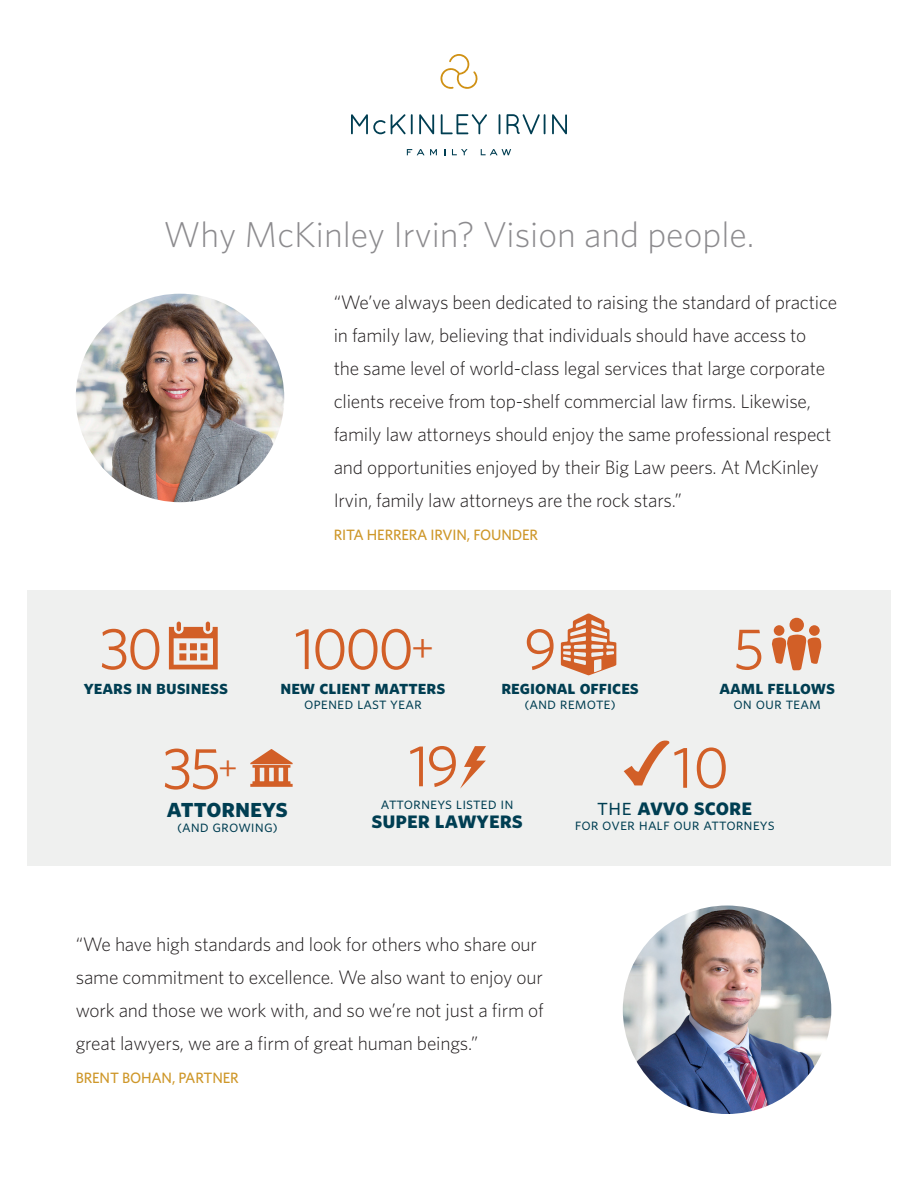
<style>
.page{position:relative;width:918px;height:1188px;background:#fff}
.page>*{position:absolute;margin:0;border:0;box-sizing:border-box;transform-origin:0 0}
.t1{font:58.5px "Whitney";letter-spacing:-.05em;color:#d25f27}
.t2{font:300 36px "Whitney";color:#8c8b8e}
.t3{font:700 27px "Whitney";color:#003e52}
.t4{font:700 24px "Whitney";color:#003e52}
.t5{font:300 19.5px/33px "Whitney";letter-spacing:-.01em;color:#231f20}
.t6{font:700 19.5px "Whitney";color:#003e52}
.t7{font:16.5px "Whitney";color:#003e52}
.t8{font:500 15px "Whitney";letter-spacing:-.01em;color:#ce9729}
.s1{font-size:40.5px}
.s2{font-weight:400}
</style>
<div class="page">
<div style="left:27px;top:590px;width:864px;height:275px;background:#eff0ef"></div>
<svg style="left:351px;top:114px;width:55px;height:20px"></svg>
<hr style="left:411px;top:114px;width:2px;height:20px;background:#003e52">
<svg style="left:419px;top:114px;width:15px;height:20px"></svg>
<svg style="left:441px;top:114px;width:46px;height:20px"></svg>
<svg style="left:499px;top:114px;width:1px;height:20px"></svg>
<svg style="left:507px;top:114px;width:33px;height:20px"></svg>
<hr style="left:544px;top:114px;width:2px;height:20px;background:#003e52">
<svg style="left:552px;top:114px;width:15px;height:20px"></svg>
<svg style="left:407px;top:149px;width:30px;height:6px"></svg>
<svg style="left:452px;top:149px;width:16px;height:6px"></svg>
<svg style="left:481px;top:149px;width:30px;height:6px"></svg>
<svg style="left:440px;top:54px;width:38px;height:35px"></svg>
<img style="left:76px;top:294px;width:208px;height:208px;border-radius:104px">
<img style="left:623px;top:906px;width:208px;height:208px;border-radius:104px">
<svg style="left:561px;top:613px;width:55px;height:62px"></svg>
<svg style="left:250px;top:749px;width:43px;height:38px"></svg>
<svg style="left:460px;top:746px;width:26px;height:42px"></svg>
<svg style="left:624px;top:740px;width:102px;height:49px"></svg>
<svg style="left:169px;top:622px;width:49px;height:47px"></svg>
<svg style="left:772px;top:635px;width:49px;height:36px"></svg>
<div style="left:790px;top:618px;width:14px;height:14px;background:#d25f27;border-radius:50%"></div>
<div style="left:774px;top:625px;width:10px;height:11px;background:#d25f27;border-radius:50%"></div>
<div style="left:809px;top:625px;width:11px;height:11px;background:#d25f27;border-radius:50%"></div>
<p class="t2" style="left:163px;top:210px;width:593px">Why McKinley Irvin? Vision and people.</p>
<p class="t1" style="left:99px;top:610px;width:65px">30</p>
<p class="t6" style="left:84px;top:675px;width:146px">years in business</p>
<p class="t5" style="left:334px;top:285px;width:505px">“We’ve always been dedicated to raising the standard of practice in family law, believing that individuals should have access to<br>the same level of world-class legal services that large corporate clients receive from top-shelf commercial law firms. Likewise, family law attorneys should enjoy the same professional respect and opportunities enjoyed by their Big Law peers. At McKinley Irvin, family law attorneys are the rock stars.”</p>
<p class="t8" style="left:334px;top:525px;width:206px">RITA HERRERA IRVIN, FOUNDER</p>
<p class="t1" style="left:294px;top:610px;width:142px">1000<span class="s1">+</span></p>
<p class="t6" style="left:281px;top:675px;width:166px">new client matters</p>
<p class="t7" style="left:304px;top:693px;width:119px">opened last year</p>
<p class="t1" style="left:524px;top:610px;width:35px">9</p>
<p class="t6" style="left:501px;top:675px;width:139px">regional offices</p>
<p class="t7" style="left:525px;top:693px;width:93px">(and remote)</p>
<p class="t1" style="left:733px;top:610px;width:33px">5</p>
<p class="t6" style="left:719px;top:675px;width:117px">aaml fellows</p>
<p class="t7" style="left:734px;top:693px;width:89px">on our team</p>
<p class="t1" style="left:162px;top:730px;width:77px">35<sup>+</sup></p>
<p class="t3" style="left:167px;top:789px;width:123px">attorneys</p>
<p class="t7" style="left:177px;top:815px;width:102px">(and growing)</p>
<p class="t1" style="left:408px;top:727px;width:53px">19</p>
<p class="t7" style="left:381px;top:792px;width:134px">attorneys listed in</p>
<p class="t4" style="left:371px;top:804px;width:153px">super lawyers</p>
<p class="t4" style="left:597px;top:790px;width:156px"><span class="s2">the</span> avvo score</p>
<p class="t7" style="left:575px;top:813px;width:202px">for over half our attorneys</p>
<p class="t5" style="left:76px;top:927px;width:469px">“We have high standards and look for others who share our same commitment to excellence. We also want to enjoy our work and those we work with, and so we’re not just a firm of great lawyers, we are a firm of great human beings.”</p>
<p class="t8" style="left:76px;top:1068px;width:165px">BRENT BOHAN, PARTNER</p>
</div>
